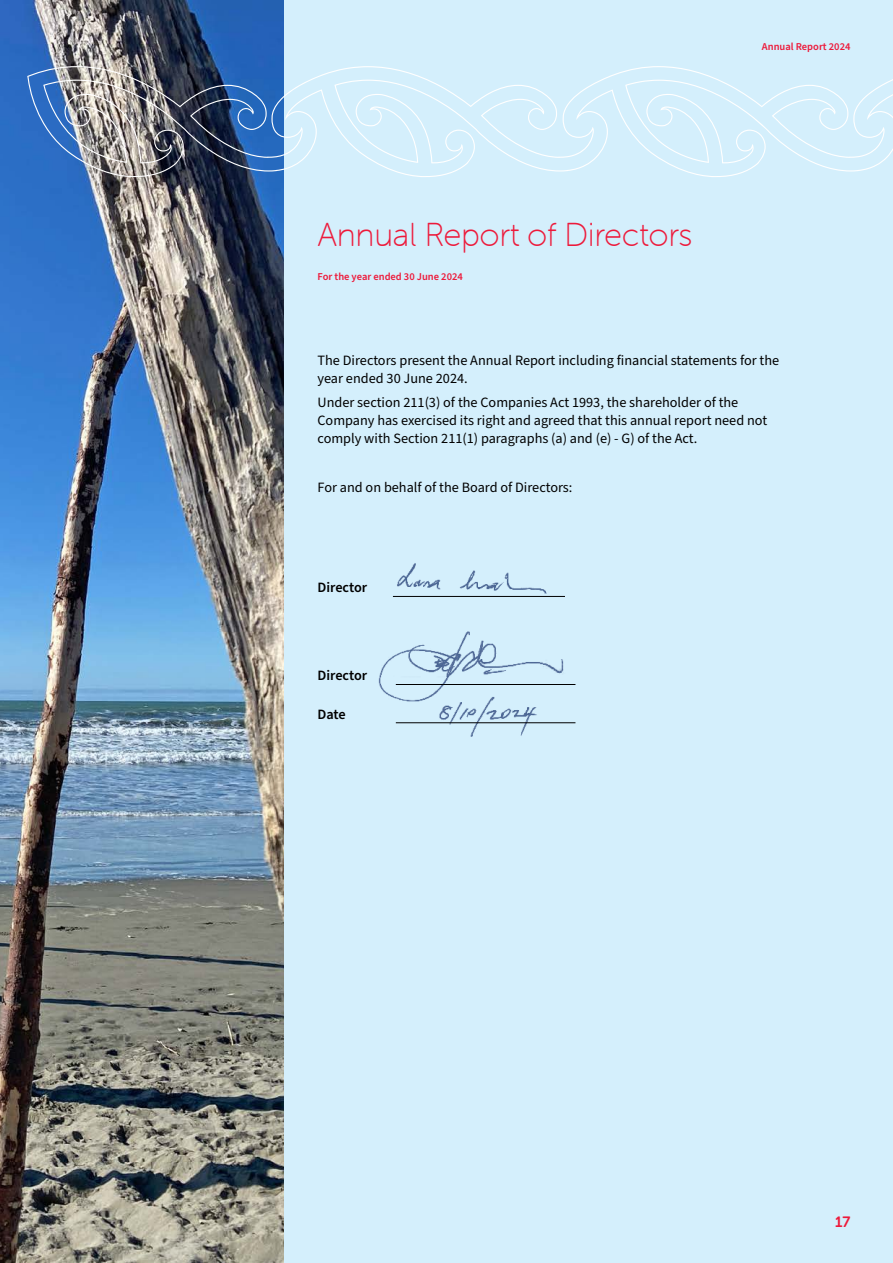
<style>
.page{position:relative;width:893px;height:1263px;background:#d4effc}
.page>*{position:absolute;margin:0;border:0;box-sizing:border-box;transform-origin:0 0}
.t1{font:33px "Museo Sans Rounded 100";letter-spacing:-.01em;color:#ed1a3b}
.t2{font:15px "Museo Sans Rounded 700";color:#ed1a3b}
.t3{font:14.25px/18px "Source Sans Pro";color:#000}
.t4{font:600 14.25px "Source Sans Pro";color:#000}
.t5{font:600 10.5px "Source Sans Pro";color:#ed1a3b}
</style>
<div class="page">
<img style="left:0;top:0;width:283px;height:1263px">
<svg style="left:27px;top:66px;width:866px;height:111px"></svg>
<hr style="left:396px;top:684px;width:179px;height:1px;background:#000">
<hr style="left:396px;top:722px;width:179px;height:1px;background:#000">
<hr style="left:393px;top:596px;width:172px;height:1px;background:#000">
<img style="left:397px;top:563px;width:150px;height:31px">
<img style="left:378px;top:631px;width:187px;height:105px">
<h1 class="t1" style="left:317px;top:217px;width:377px">Annual Report of Directors</h1>
<p class="t5" style="left:317px;top:270px;width:147px">For the year ended 30 June 2024</p>
<p class="t5" style="left:762px;top:40px;width:90px">Annual Report 2024</p>
<p class="t3" style="left:317px;top:351px;width:463px">The Directors present the Annual Report including financial statements for the year ended 30 June 2024.</p>
<p class="t3" style="left:317px;top:394px;width:451px">Under section 211(3) of the Companies Act 1993, the shareholder of the<br>Company has exercised its right and agreed that this annual report need not comply with Section 211(1) paragraphs (a) and (e) - G) of the Act.</p>
<p class="t3" style="left:317px;top:479px;width:256px">For and on behalf of the Board of Directors:</p>
<p class="t4" style="left:317px;top:578px;width:51px">Director</p>
<p class="t4" style="left:317px;top:666px;width:51px">Director</p>
<p class="t4" style="left:317px;top:704px;width:30px">Date</p>
<p class="t2" style="left:835px;top:1214px;width:17px">17</p>
</div>
